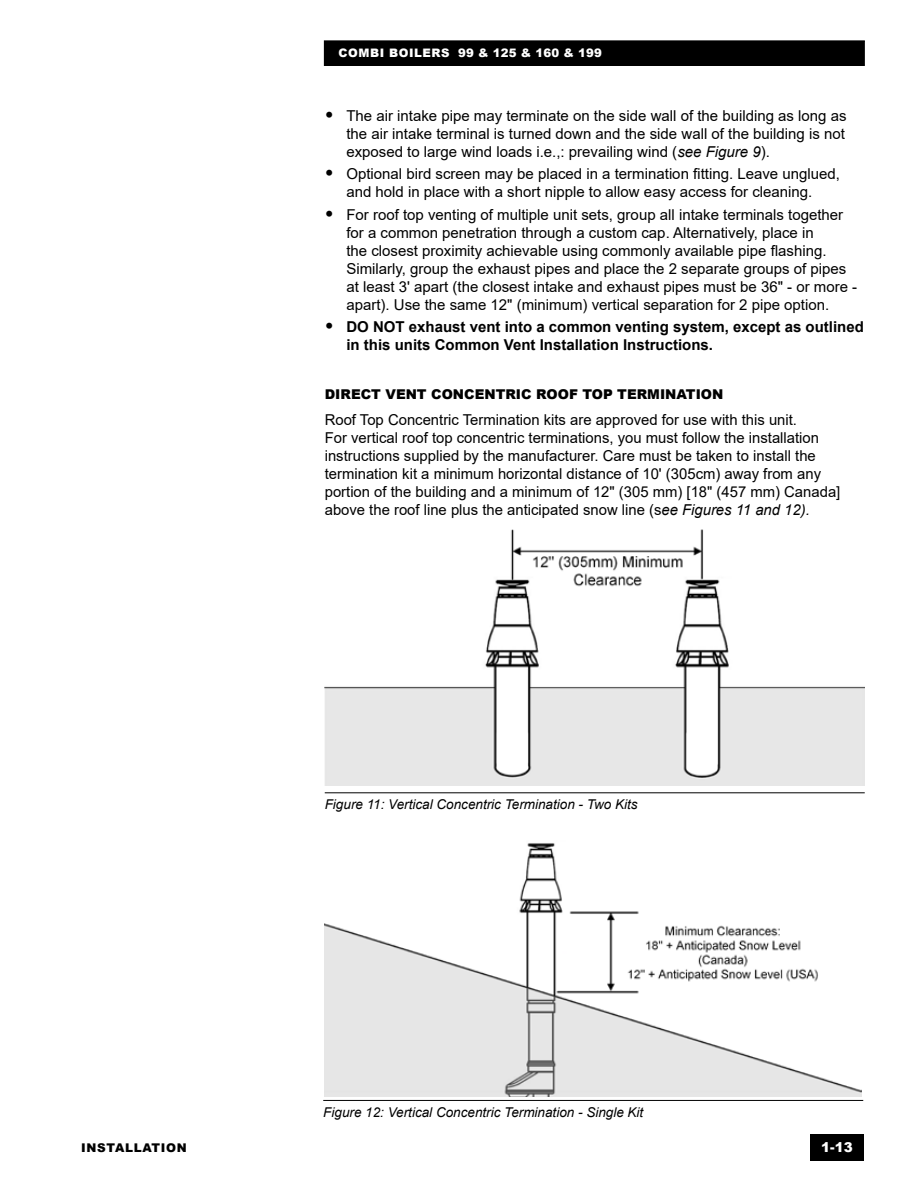
<style>
.page{position:relative;width:918px;height:1188px;background:#fff}
.page>*{position:absolute;margin:0;border:0;box-sizing:border-box;transform-origin:0 0}
.t1{font:15px/18px "Arial";color:#000}
.t2{font:700 15px/18px "Arial";color:#000}
.t3{font:italic 13.5px "Arial";color:#000}
.t4{font:900 13.5px "Arial";color:#000}
.t5{font:900 13.5px "Arial";color:#fff}
.t6{font:900 12px "Arial";letter-spacing:.055em;color:#000}
.t7{font:900 11.7px "Arial";letter-spacing:.05em;color:#fff}
.s1{font-weight:900;font-size:18px}
.s2{font-style:italic}
</style>
<div class="page">
<div style="left:810px;top:1134px;width:54px;height:27px;background:#000"></div>
<div style="left:324px;top:41px;width:540px;height:24px;background:#000"></div>
<div style="left:324px;top:40px;width:541px;height:26px;border:1px solid #000"></div>
<img style="left:325px;top:843px;width:537px;height:253px">
<img style="left:325px;top:530px;width:540px;height:256px">
<hr style="left:325px;top:793px;width:540px;height:1px;background:#000">
<hr style="left:323px;top:1100px;width:540px;height:1px;background:#000">
<p class="t7" style="left:338px;top:45px;width:265px">COMBI BOILERS 99 &amp; 125 &amp; 160 &amp; 199</p>
<p class="t1" style="left:346px;top:107px;width:502px;text-align:justify;text-indent:-22px"><span class="s1">•</span> The air intake pipe may terminate on the side wall of the building as long as the air intake terminal is turned down and the side wall of the building is not exposed to large wind loads i.e.,: prevailing wind (<span class="s2">see Figure 9</span>).</p>
<p class="t1" style="left:325px;top:165px;width:517px;text-align:center"><span class="s1">•</span> Optional bird screen may be placed in a termination fitting. Leave unglued, and hold in place with a short nipple to allow easy access for cleaning.</p>
<p class="t1" style="left:346px;top:205px;width:512px;text-indent:-22px"><span class="s1">•</span> For roof top venting of multiple unit sets, group all intake terminals together for a common penetration through a custom cap. Alternatively, place in<br>the closest proximity achievable using commonly available pipe flashing.<br>Similarly, group the exhaust pipes and place the 2 separate groups of pipes at least 3' apart (the closest intake and exhaust pipes must be 36" - or more - apart). Use the same 12" (minimum) vertical separation for 2 pipe option.</p>
<p class="t2" style="left:346px;top:318px;width:519px;text-indent:-22px"><span class="s1">•</span> DO NOT exhaust vent into a common venting system, except as outlined in this units Common Vent Installation Instructions.</p>
<p class="t4" style="left:325px;top:384px;width:400px">DIRECT VENT CONCENTRIC ROOF TOP TERMINATION</p>
<p class="t1" style="left:325px;top:411px;width:517px">Roof Top Concentric Termination kits are approved for use with this unit.<br>For vertical roof top concentric terminations, you must follow the installation instructions supplied by the manufacturer. Care must be taken to install the termination kit a minimum horizontal distance of 10' (305cm) away from any portion of the building and a minimum of 12" (305 mm) [18" (457 mm) Canada] above the roof line plus the anticipated snow line (s<span class="s2">ee Figures 11 and 12).</span></p>
<p class="t3" style="left:325px;top:796px;width:314px">Figure 11: Vertical Concentric Termination - Two Kits</p>
<p class="t3" style="left:323px;top:1103px;width:322px">Figure 12: Vertical Concentric Termination - Single Kit</p>
<p class="t6" style="left:81px;top:1139px;width:107px">INSTALLATION</p>
<p class="t5" style="left:821px;top:1138px;width:33px">1-13</p>
</div>
